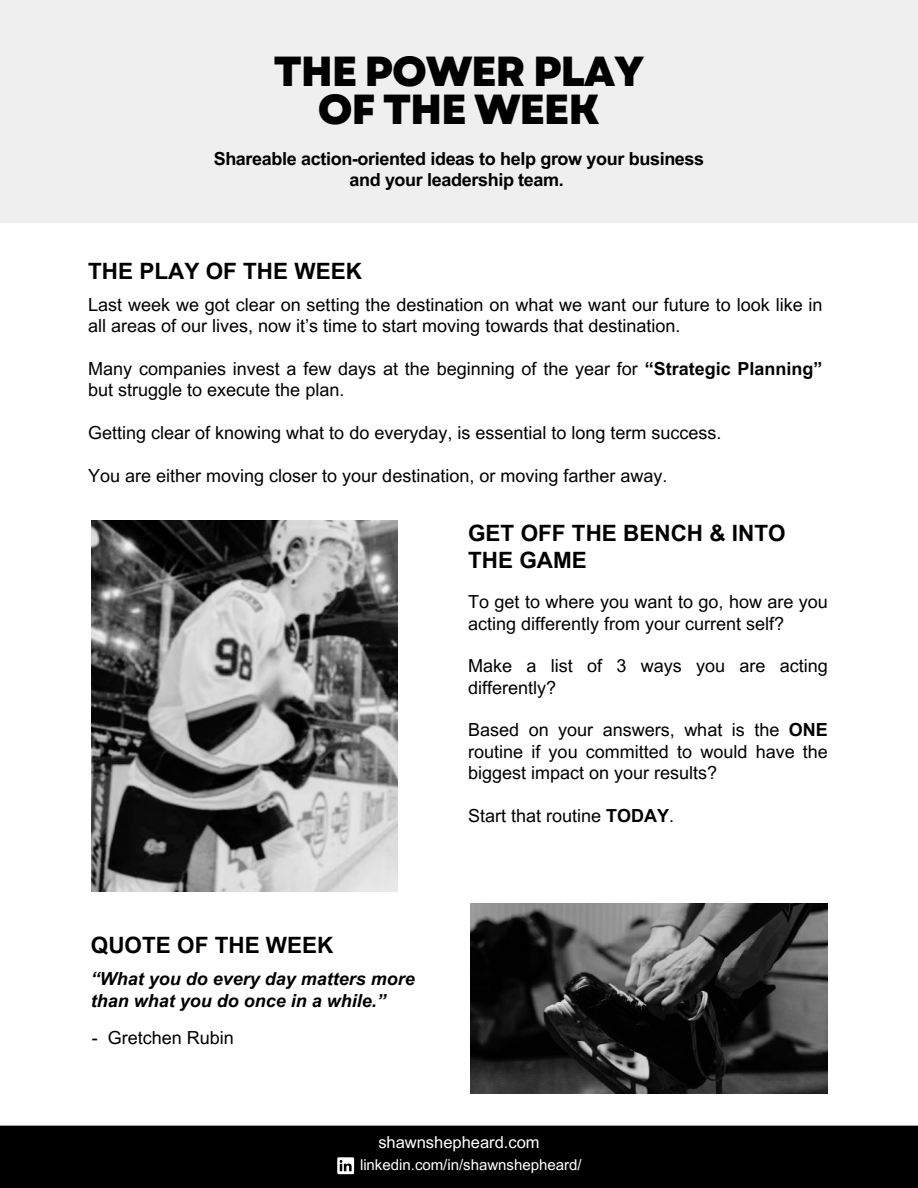
<style>
.page{position:relative;width:918px;height:1188px;background:#fff}
.page>*{position:absolute;margin:0;border:0;box-sizing:border-box;transform-origin:0 0}
.t1{font:800 42px "Garet";letter-spacing:-.03em;color:#000}
.t2{font:700 22.5px/27px "Arial MT Pro";color:#000}
.t3{font:18px/21.3px "Arial MT Pro";color:#000}
.t4{font:700 18px "Arial Unicode MS";letter-spacing:-.02em;color:#000}
.t5{font:italic 700 18px/21.3px "Arial MT Pro";color:#000}
.t6{font:16.5px "Arial MT Pro";color:#fff}
.t7{font:15px "Arial MT Pro";color:#fff}
.s1{font-weight:700}
</style>
<div class="page">
<div style="left:0;top:0;width:918px;height:223px;background:#efefef"></div>
<img style="left:92px;top:520px;width:306px;height:371px">
<img style="left:471px;top:904px;width:356px;height:190px">
<div style="left:0;top:1126px;width:918px;height:62px;background:#000"></div>
<svg style="left:337px;top:1157px;width:17px;height:17px"></svg>
<p class="t1" style="left:273px;top:41px;width:373px">THE POWER PLAY</p>
<p class="t1" style="left:318px;top:79px;width:284px">OF THE WEEK</p>
<p class="t4" style="left:214px;top:146px;width:492px">Shareable action-oriented ideas to help grow your business</p>
<p class="t4" style="left:349px;top:167px;width:216px">and your leadership team.</p>
<p class="t2" style="left:88px;top:261px;width:275px">THE PLAY OF THE WEEK</p>
<p class="t3" style="left:88px;top:296px;width:736px">Last week we got clear on setting the destination on what we want our future to look like in all areas of our lives, now it’s time to start moving towards that destination.</p>
<p class="t3" style="left:88px;top:360px;width:736px">Many companies invest a few days at the beginning of the year for <span class="s1">“Strategic Planning” </span>but struggle to execute the plan.</p>
<p class="t3" style="left:88px;top:424px;width:635px">Getting clear of knowing what to do everyday, is essential to long term success.</p>
<p class="t3" style="left:88px;top:467px;width:581px">You are either moving closer to your destination, or moving farther away.</p>
<p class="t2" style="left:468px;top:523px;width:319px">GET OFF THE BENCH &amp; INTO<br>THE GAME</p>
<p class="t3" style="left:468px;top:593px;width:361px">To get to where you want to go, how are you acting differently from your current self?</p>
<p class="t3" style="left:468px;top:658px;width:361px">Make a list of 3 ways you are acting differently?</p>
<p class="t3" style="left:468px;top:722px;width:361px;text-align:justify">Based on your answers, what is the <span class="s1">ONE </span>routine if you committed to would have the biggest impact on your results?</p>
<p class="t3" style="left:468px;top:807px;width:208px">Start that routine <span class="s1">TODAY</span>.</p>
<p class="t2" style="left:91px;top:934px;width:244px">QUOTE OF THE WEEK</p>
<p class="t5" style="left:91px;top:971px;width:326px">“What you do every day matters more than what you do once in a while.”</p>
<p class="t3" style="left:92px;top:1029px;width:144px">- Gretchen Rubin</p>
<p class="t6" style="left:378px;top:1136px;width:163px">shawnshepheard.com</p>
<p class="t7" style="left:360px;top:1160px;width:223px">linkedin.com/in/shawnshepheard/</p>
</div>
